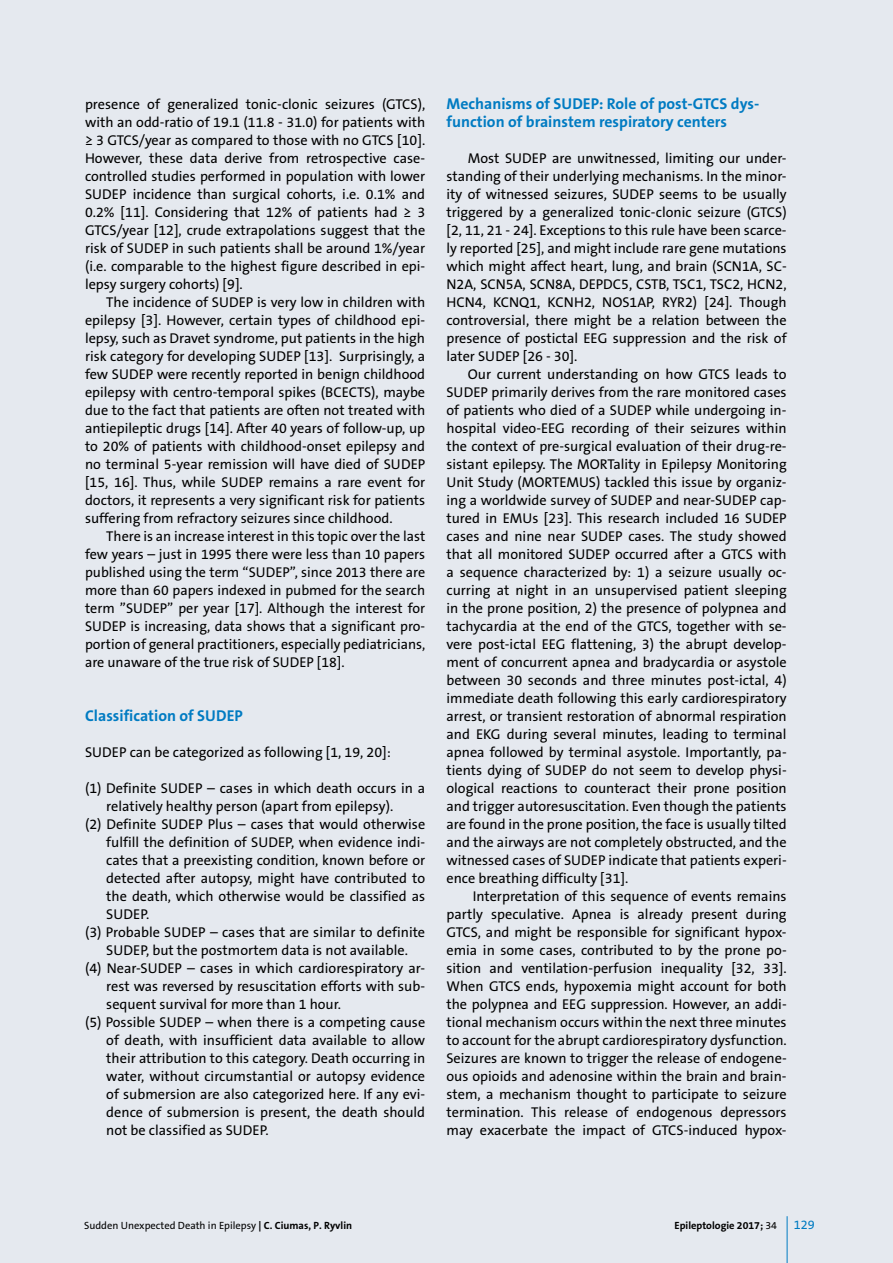
<style>
.page{position:relative;width:893px;height:1263px;background:#e5e9ef}
.page>*{position:absolute;margin:0;border:0;box-sizing:border-box;transform-origin:0 0}
.t1{font:700 15.75px/18px "The Sans B W7";color:#007bc2}
.t2{font:14.25px/18px "The Sans B W5 Plain";color:#000;text-align:justify}
.t3{font:12.75px "The Sans B W5 Plain";color:#007bc2}
.t4{font:10.5px "The Sans B W5 Plain";color:#000}
.t5{font:700 10.5px "The Sans B W7";color:#000}
.s1{font-family:"The Sans B W7";font-weight:700}
.s2{font-family:"The Sans B W5 Plain";font-weight:400}
</style>
<div class="page">
<hr style="left:787px;top:1216px;width:1px;height:47px;background:#007bc2">
<p class="t2" style="left:85px;top:96px;width:342px">presence of generalized tonic-clonic seizures (GTCS), with an odd-ratio of 19.1 (11.8 - 31.0) for patients with ≥ 3 GTCS/year as compared to those with no GTCS [10].<br>However, these data derive from retrospective case&shy;controlled studies performed in population with lower SUDEP incidence than surgical cohorts, i.e. 0.1% and 0.2% [11]. Considering that 12% of patients had ≥ 3<br>GTCS/year [12], crude extrapolations suggest that the risk of SUDEP in such patients shall be around 1%/year (i.e. comparable to the highest figure described in epi&shy;lepsy surgery cohorts) [9].</p>
<p class="t2" style="left:85px;top:294px;width:342px;text-indent:21px">The incidence of SUDEP is very low in children with epilepsy [3]. However, certain types of childhood epi&shy;lepsy, such as Dravet syndrome, put patients in the high risk category for developing SUDEP [13]. Surprisingly, a few SUDEP were recently reported in benign childhood epilepsy with centro-temporal spikes (BCECTS), maybe due to the fact that patients are often not treated with antiepileptic drugs [14]. After 40 years of follow-up, up to 20% of patients with childhood-onset epilepsy and no terminal 5-year remission will have died of SUDEP [15, 16]. Thus, while SUDEP remains a rare event for doctors, it represents a very significant risk for patients suffering from refractory seizures since childhood.</p>
<p class="t2" style="left:85px;top:528px;width:342px;text-indent:21px">There is an increase interest in this topic over the last few years – just in 1995 there were less than 10 papers published using the term “SUDEP”, since 2013 there are more than 60 papers indexed in pubmed for the search term ”SUDEP” per year [17]. Although the interest for SUDEP is increasing, data shows that a significant pro&shy;portion of general practitioners, especially pediatricians, are unaware of the true risk of SUDEP [18].</p>
<p class="t1" style="left:85px;top:707px;width:159px">Classification of SUDEP</p>
<p class="t2" style="left:85px;top:744px;width:307px">SUDEP can be categorized as following [1, 19, 20]:</p>
<p class="t2" style="left:85px;top:780px;width:342px">(1) Definite SUDEP – cases in which death occurs in a</p>
<p class="t2" style="left:106px;top:798px;width:288px">relatively healthy person (apart from epilepsy).</p>
<p class="t2" style="left:85px;top:816px;width:342px">(2) Definite SUDEP Plus – cases that would otherwise</p>
<p class="t2" style="left:106px;top:834px;width:320px">fulfill the definition of SUDEP, when evidence indi-</p>
<p class="t2" style="left:106px;top:852px;width:320px">cates that a preexisting condition, known before or</p>
<p class="t2" style="left:106px;top:870px;width:320px">detected after autopsy, might have contributed to</p>
<p class="t2" style="left:106px;top:888px;width:320px">the death, which otherwise would be classified as</p>
<p class="t2" style="left:106px;top:906px;width:44px">SUDEP.</p>
<p class="t2" style="left:85px;top:924px;width:342px">(3) Probable SUDEP – cases that are similar to definite</p>
<p class="t2" style="left:106px;top:942px;width:303px">SUDEP, but the postmortem data is not available.</p>
<p class="t2" style="left:85px;top:960px;width:342px">(4) Near-SUDEP – cases in which cardiorespiratory ar-</p>
<p class="t2" style="left:106px;top:978px;width:320px">rest was reversed by resuscitation efforts with sub-</p>
<p class="t2" style="left:106px;top:996px;width:236px">sequent survival for more than 1 hour.</p>
<p class="t2" style="left:85px;top:1014px;width:342px">(5) Possible SUDEP – when there is a competing cause</p>
<p class="t2" style="left:106px;top:1032px;width:320px">of death, with insufficient data available to allow</p>
<p class="t2" style="left:106px;top:1050px;width:320px">their attribution to this category. Death occurring in</p>
<p class="t2" style="left:106px;top:1068px;width:320px">water, without circumstantial or autopsy evidence</p>
<p class="t2" style="left:106px;top:1086px;width:320px">of submersion are also categorized here. If any evi-</p>
<p class="t2" style="left:106px;top:1103px;width:320px">dence of submersion is present, the death should</p>
<p class="t2" style="left:106px;top:1121px;width:164px">not be classified as SUDEP.</p>
<p class="t1" style="left:446px;top:95px;width:314px">Mechanisms of SUDEP: Role of post-GTCS dys&shy;function of brainstem respiratory centers</p>
<p class="t2" style="left:446px;top:150px;width:342px;text-indent:21px">Most SUDEP are unwitnessed, limiting our under&shy;standing of their underlying mechanisms. In the minor&shy;ity of witnessed seizures, SUDEP seems to be usually triggered by a generalized tonic-clonic seizure (GTCS) [2, 11, 21 - 24]. Exceptions to this rule have been scarce&shy;ly reported [25], and might include rare gene mutations which might affect heart, lung, and brain (SCN1A, SC-N2A, SCN5A, SCN8A, DEPDC5, CSTB, TSC1, TSC2, HCN2, HCN4, KCNQ1, KCNH2, NOS1AP, RYR2) [24]. Though controversial, there might be a relation between the presence of postictal EEG suppression and the risk of later SUDEP [26 - 30].</p>
<p class="t2" style="left:446px;top:366px;width:342px;text-indent:21px">Our current understanding on how GTCS leads to SUDEP primarily derives from the rare monitored cases of patients who died of a SUDEP while undergoing in&shy;hospital video-EEG recording of their seizures within the context of pre-surgical evaluation of their drug-re&shy;sistant epilepsy. The MORTality in Epilepsy Monitoring Unit Study (MORTEMUS) tackled this issue by organiz&shy;ing a worldwide survey of SUDEP and near-SUDEP cap&shy;tured in EMUs [23]. This research included 16 SUDEP cases and nine near SUDEP cases. The study showed that all monitored SUDEP occurred after a GTCS with a sequence characterized by: 1) a seizure usually oc&shy;curring at night in an unsupervised patient sleeping in the prone position, 2) the presence of polypnea and tachycardia at the end of the GTCS, together with se&shy;vere post-ictal EEG flattening, 3) the abrupt develop&shy;ment of concurrent apnea and bradycardia or asystole between 30 seconds and three minutes post-ictal, 4) immediate death following this early cardiorespiratory arrest, or transient restoration of abnormal respiration and EKG during several minutes, leading to terminal apnea followed by terminal asystole. Importantly, pa&shy;tients dying of SUDEP do not seem to develop physi&shy;ological reactions to counteract their prone position and trigger autoresuscitation. Even though the patients are found in the prone position, the face is usually tilted and the airways are not completely obstructed, and the witnessed cases of SUDEP indicate that patients experi&shy;ence breathing difficulty [31].</p>
<p class="t2" style="left:446px;top:887px;width:342px;text-indent:26px">Interpretation of this sequence of events remains partly speculative. Apnea is already present during GTCS, and might be responsible for significant hypox&shy;emia in some cases, contributed to by the prone po&shy;sition and ventilation-perfusion inequality [32, 33].<br>When GTCS ends, hypoxemia might account for both the polypnea and EEG suppression. However, an addi&shy;tional mechanism occurs within the next three minutes to account for the abrupt cardiorespiratory dysfunction.<br>Seizures are known to trigger the release of endogene&shy;ous opioids and adenosine within the brain and brain&shy;stem, a mechanism thought to participate to seizure termination. This release of endogenous depressors may exacerbate the impact of GTCS-induced hypox-</p>
<p class="t4" style="left:84px;top:1219px;width:270px">Sudden Unexpected Death in Epilepsy <span class="s1">| C. Ciumas, P. Ryvlin</span></p>
<p class="t5" style="left:674px;top:1218px;width:104px">Epileptologie 2017; <span class="s2">34</span></p>
<p class="t3" style="left:794px;top:1216px;width:23px">129</p>
</div>
